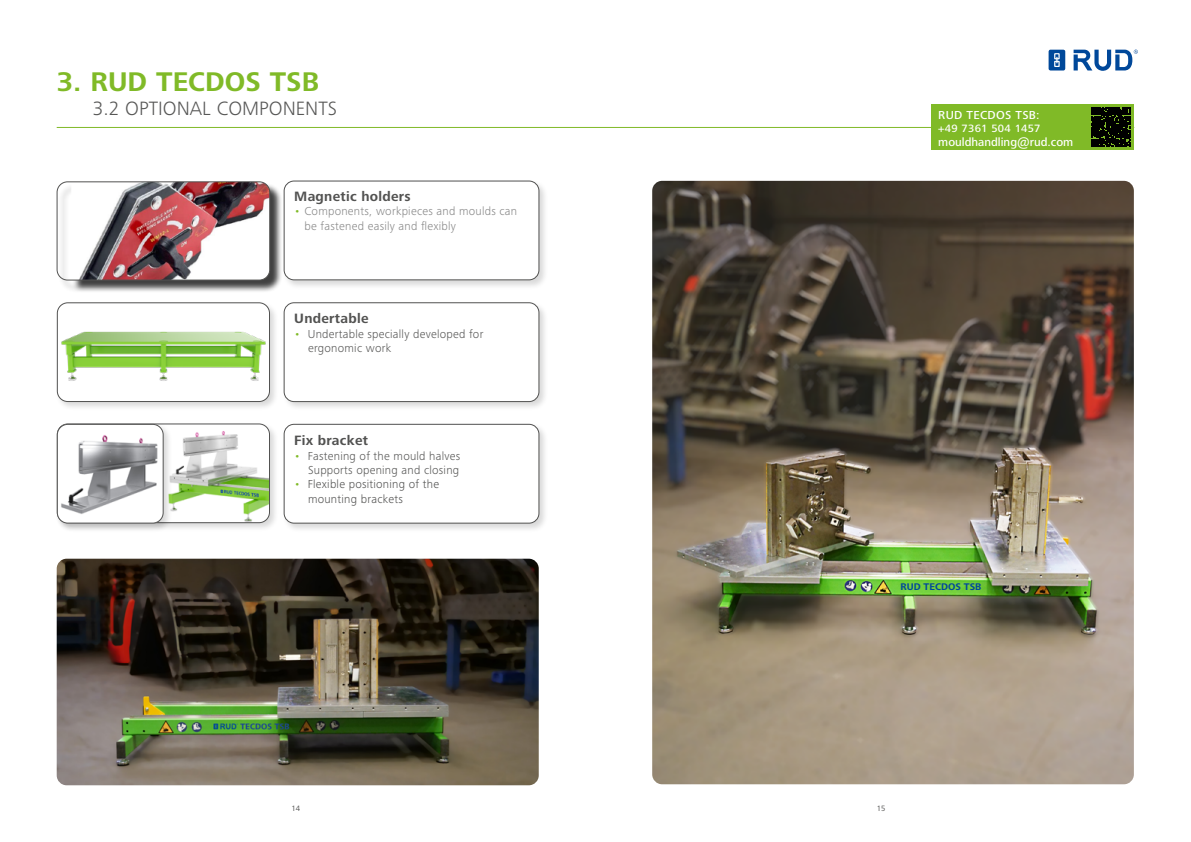
<style>
.page{position:relative;width:1191px;height:842px;background:#fff}
.page>*{position:absolute;margin:0;border:0;box-sizing:border-box;transform-origin:0 0}
.t1{font:700 28px "Frutiger Next LTW1 G";color:#80ba27}
.t2{font:300 20px "Frutiger Next LTW1 G";color:#575756}
.t3{font:700 14px "Frutiger Next LTW1 G";letter-spacing:.02em;color:#525251}
.t4{font:300 12px/14.4px "Frutiger Next LTW1 G";letter-spacing:.02em;color:#575756}
.t5{font:300 12px/14.4px "Frutiger Next LTW1 G";letter-spacing:.02em;color:#878787}
.t6{font:300 12px/14.4px "Frutiger Next LTW1 G";letter-spacing:.02em;color:#525251}
.t7{font:500 12px "Frutiger Next LTW1 G";color:#fff}
.t8{font:500 12px "Frutiger Next LTW1 G";letter-spacing:.02em;color:#fff}
.t9{font:500 11px "Frutiger Next LTW1 G";letter-spacing:.02em;color:#fff}
.t10{font:700 10px "Frutiger Next LTW1 G";color:#00489a}
.t11{font:8px "Frutiger Next LTW1 G";color:#525251}
.s1{color:#80ba27}
</style>
<div class="page">
<svg style="left:1048px;top:50px;width:17px;height:21px"></svg>
<svg style="left:1073px;top:50px;width:65px;height:21px"></svg>
<div style="left:56px;top:422px;width:223px;height:110px;background:#000;opacity:.15"></div>
<img style="left:173px;top:424px;width:96px;height:99px">
<div style="left:57px;top:424px;width:213px;height:99px;border:1px solid #525251;border-radius:10px"></div>
<img style="left:57px;top:559px;width:482px;height:226px">
<img style="left:652px;top:181px;width:481px;height:603px">
<hr style="left:57px;top:127px;width:1077px;height:1px;background:#80ba27">
<div style="left:931px;top:104px;width:202px;height:46px;background:#80ba27"></div>
<div style="left:58px;top:183px;width:225px;height:110px;background:#000;opacity:.75"></div>
<img style="left:71px;top:182px;width:199px;height:98px">
<div style="left:57px;top:182px;width:213px;height:98px;border:1px solid #525251;border-radius:10px"></div>
<div style="left:282px;top:422px;width:267px;height:111px;background:#000;opacity:.15"></div>
<div style="left:284px;top:424px;width:255px;height:99px;background:#fff;border-radius:10px"></div>
<div style="left:284px;top:424px;width:255px;height:99px;border:1px solid #525251;border-radius:10px"></div>
<div style="left:282px;top:301px;width:267px;height:110px;background:#000;opacity:.15"></div>
<div style="left:284px;top:303px;width:255px;height:99px;background:#fff;border-radius:10px"></div>
<div style="left:284px;top:303px;width:255px;height:99px;border:1px solid #525251;border-radius:10px"></div>
<div style="left:282px;top:179px;width:267px;height:110px;background:#000;opacity:.15"></div>
<div style="left:284px;top:181px;width:255px;height:99px;background:#fff;border-radius:10px"></div>
<div style="left:284px;top:181px;width:255px;height:99px;border:1px solid #525251;border-radius:10px"></div>
<div style="left:56px;top:301px;width:223px;height:110px;background:#000;opacity:.15"></div>
<img style="left:57px;top:303px;width:212px;height:98px">
<div style="left:57px;top:303px;width:213px;height:99px;border:1px solid #525251;border-radius:10px"></div>
<div style="left:56px;top:422px;width:117px;height:111px;background:#000;opacity:.15"></div>
<img style="left:57px;top:424px;width:106px;height:99px">
<div style="left:57px;top:424px;width:106px;height:99px;border:1px solid #525251;border-radius:10px"></div>
<svg style="left:1091px;top:108px;width:39px;height:38px"></svg>
<h1 class="t1" style="left:57px;top:65px;width:264px">3. RUD TECDOS TSB</h1>
<h2 class="t2" style="left:93px;top:97px;width:246px">3.2 OPTIONAL COMPONENTS</h2>
<p class="t3" style="left:294px;top:188px;width:118px">Magnetic holders</p>
<p class="t5" style="left:304px;top:204px;width:214px;text-indent:-10px"><span class="s1">•</span> Components, workpieces and moulds can be fastened easily and flexibly</p>
<p class="t3" style="left:294px;top:310px;width:76px">Undertable</p>
<p class="t4" style="left:308px;top:326px;width:177px;text-indent:-14px"><span class="s1">•</span> Undertable specially developed for ergonomic work</p>
<p class="t3" style="left:294px;top:433px;width:75px">Fix bracket</p>
<p class="t4" style="left:294px;top:448px;width:167px;text-align:right"><span class="s1">•</span> Fastening of the mould halves<br>Supports opening and closing</p>
<p class="t6" style="left:308px;top:477px;width:133px;text-indent:-14px"><span class="s1">•</span> Flexible positioning of the mounting brackets</p>
<p class="t8" style="left:938px;top:108px;width:103px">RUD TECDOS TSB:</p>
<p class="t9" style="left:938px;top:122px;width:104px">+49 7361 504 1457</p>
<p class="t7" style="left:938px;top:135px;width:136px">mouldhandling@rud.com</p>
<p class="t10" style="left:900px;top:581px;width:83px">RUD TECDOS TSB</p>
<p class="t11" style="left:291px;top:804px;width:10px">14</p>
<p class="t11" style="left:876px;top:804px;width:10px">15</p>
</div>
